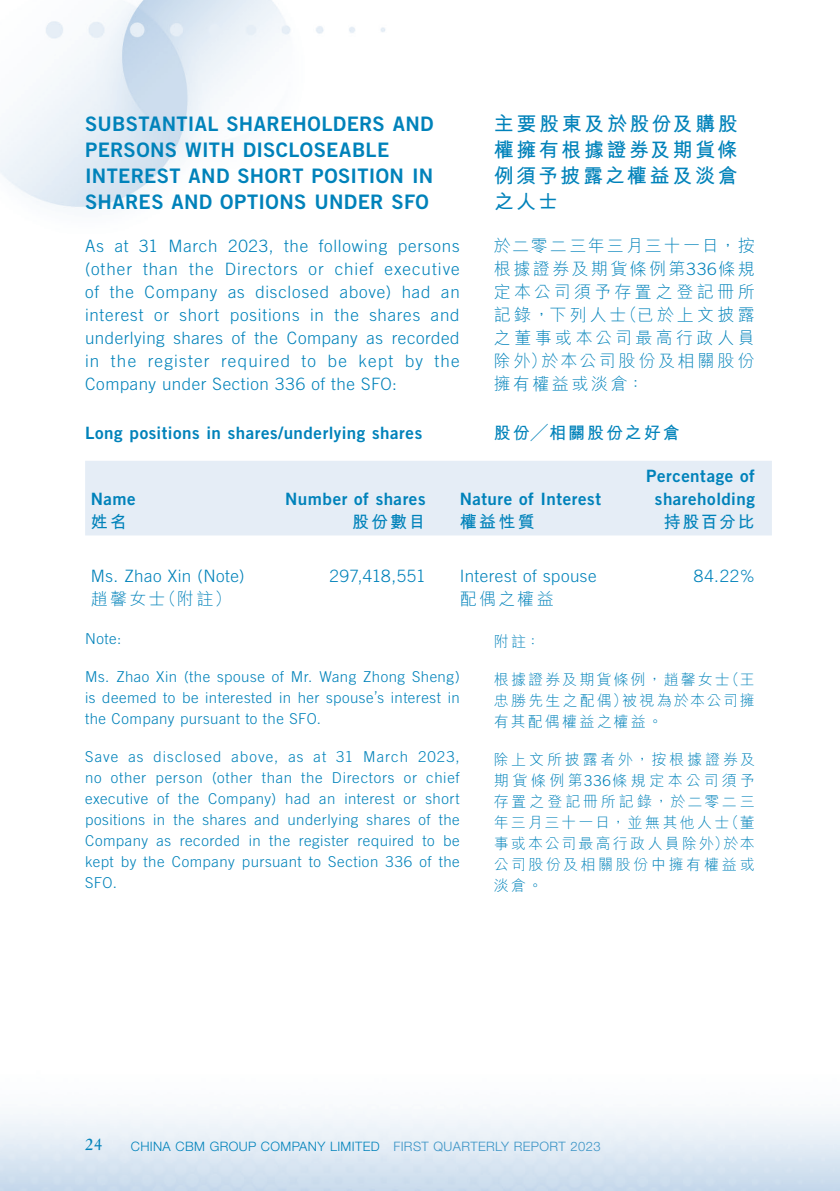
<style>
.page{position:relative;width:840px;height:1191px;background:#fff}
.page>*{position:absolute;margin:0;border:0;box-sizing:border-box;transform-origin:0 0}
.t1{font:20px/26px "Trade Gothic LT Std Bd 2";letter-spacing:.015em;color:#0082ba}
.t2{font:700 20px/26px "M Hei HK";letter-spacing:.12em;color:#0082ba;text-align:justify}
.t3{font:300 17px/23px "Trade Gothic LT Std";letter-spacing:.03em;color:#0082ba;text-align:justify}
.t4{font:300 17px/23px "M Hei HK";letter-spacing:.17em;color:#0082ba;text-align:justify}
.t5{font:17px/23px "Trade Gothic LT Std Bd 2";letter-spacing:.03em;color:#0082ba;text-align:center}
.t6{font:700 17px "M Hei HK";letter-spacing:.115em;color:#0082ba}
.t7{font:300 17px "Trade Gothic LT Std";letter-spacing:.01em;color:#0082ba}
.t8{font:17px "Stempel Garamond LT Std";color:#0082ba}
.t9{font:300 15px/21px "Trade Gothic LT Std";letter-spacing:.03em;color:#0082ba;text-align:justify}
.t10{font:300 15px/21px "M Hei HK";letter-spacing:.15em;color:#0082ba;text-align:justify}
.t11{font:300 13px "Helvetica Neue LT Std";letter-spacing:.03em;color:#0082ba}
.s1{font-family:"Trade Gothic LT Std"}
.s2{color:#3993c5}
</style>
<div class="page">
<img style="left:0;top:0;width:839px;height:1191px">
<div style="left:85px;top:461px;width:686px;height:74px;background:#e5edf6"></div>
<h1 class="t1" style="left:85px;top:111px;width:350px">SUBSTANTIAL SHAREHOLDERS AND<br>PERSONS WITH DISCLOSEABLE<br>INTEREST AND SHORT POSITION IN<br>SHARES AND OPTIONS UNDER SFO</h1>
<p class="t3" style="left:85px;top:234px;width:376px">As at 31 March 2023, the following persons (other than the Directors or chief executive of the Company as disclosed above) had an interest or short positions in the shares and underlying shares of the Company as recorded in the register required to be kept by the Company under Section 336 of the SFO:</p>
<p class="t5" style="left:85px;top:421px;width:338px">Long positions in shares/underlying shares</p>
<h1 class="t2" style="left:493px;top:109px;width:245px">主要股東及於股份及購股權擁有根據證券及期貨條例須予披露之權益及淡倉之人士</h1>
<p class="t4" style="left:493px;top:234px;width:262px">於二零二三年三月三十一日，按根據證券及期貨條例第<span class="s1">336</span>條規定本公司須予存置之登記冊所記錄，下列人士（已於上文披露之董事或本公司最高行政人員除外）於本公司股份及相關股份擁有權益或淡倉：</p>
<p class="t6" style="left:493px;top:420px;width:187px">股份╱相關股份之好倉</p>
<p class="t5" style="left:91px;top:487px;width:46px">Name</p>
<p class="t5" style="left:285px;top:487px;width:142px">Number of shares</p>
<p class="t5" style="left:459px;top:487px;width:143px">Nature of Interest</p>
<p class="t5" style="left:645px;top:464px;width:110px">Percentage of shareholding</p>
<p class="t6" style="left:91px;top:509px;width:37px">姓名</p>
<p class="t6" style="left:352px;top:509px;width:75px">股份數目</p>
<p class="t6" style="left:459px;top:509px;width:77px">權益性質</p>
<p class="t6" style="left:663px;top:509px;width:92px">持股百分比</p>
<p class="t3" style="left:91px;top:564px;width:155px">Ms. Zhao Xin (Note)</p>
<p class="t4" style="left:91px;top:587px;width:142px">趙馨女士（附註）</p>
<p class="t7" style="left:329px;top:566px;width:97px">297,418,551</p>
<p class="t3" style="left:459px;top:564px;width:138px">Interest of spouse</p>
<p class="t4" style="left:459px;top:587px;width:95px">配偶之權益</p>
<p class="t3" style="left:693px;top:564px;width:63px">84.22%</p>
<p class="t9" style="left:85px;top:628px;width:38px">Note:</p>
<p class="t9" style="left:85px;top:666px;width:376px">Ms. Zhao Xin (the spouse of Mr. Wang Zhong Sheng) is deemed to be interested in her spouse’s interest in the Company pursuant to the SFO.</p>
<p class="t9" style="left:85px;top:746px;width:376px">Save as disclosed above, as at 31 March 2023, no other person (other than the Directors or chief executive of the Company) had an interest or short positions in the shares and underlying shares of the Company as recorded in the register required to be kept by the Company pursuant to Section 336 of the SFO.</p>
<p class="t10" style="left:493px;top:630px;width:48px">附註：</p>
<p class="t10" style="left:493px;top:668px;width:262px">根據證券及期貨條例，趙馨女士（王忠勝先生之配偶）被視為於本公司擁有其配偶權益之權益。</p>
<p class="t10" style="left:493px;top:748px;width:262px">除上文所披露者外，按根據證券及期貨條例第<span class="s1">336</span>條規定本公司須予存置之登記冊所記錄，於二零二三年三月三十一日，並無其他人士（董事或本公司最高行政人員除外）於本公司股份及相關股份中擁有權益或淡倉。</p>
<p class="t8" style="left:85px;top:1134px;width:19px">24</p>
<p class="t11" style="left:131px;top:1138px;width:471px">CHINA CBM GROUP COMPANY LIMITED <span class="s2">FIRST QUARTERLY REPORT 2023</span></p>
</div>
